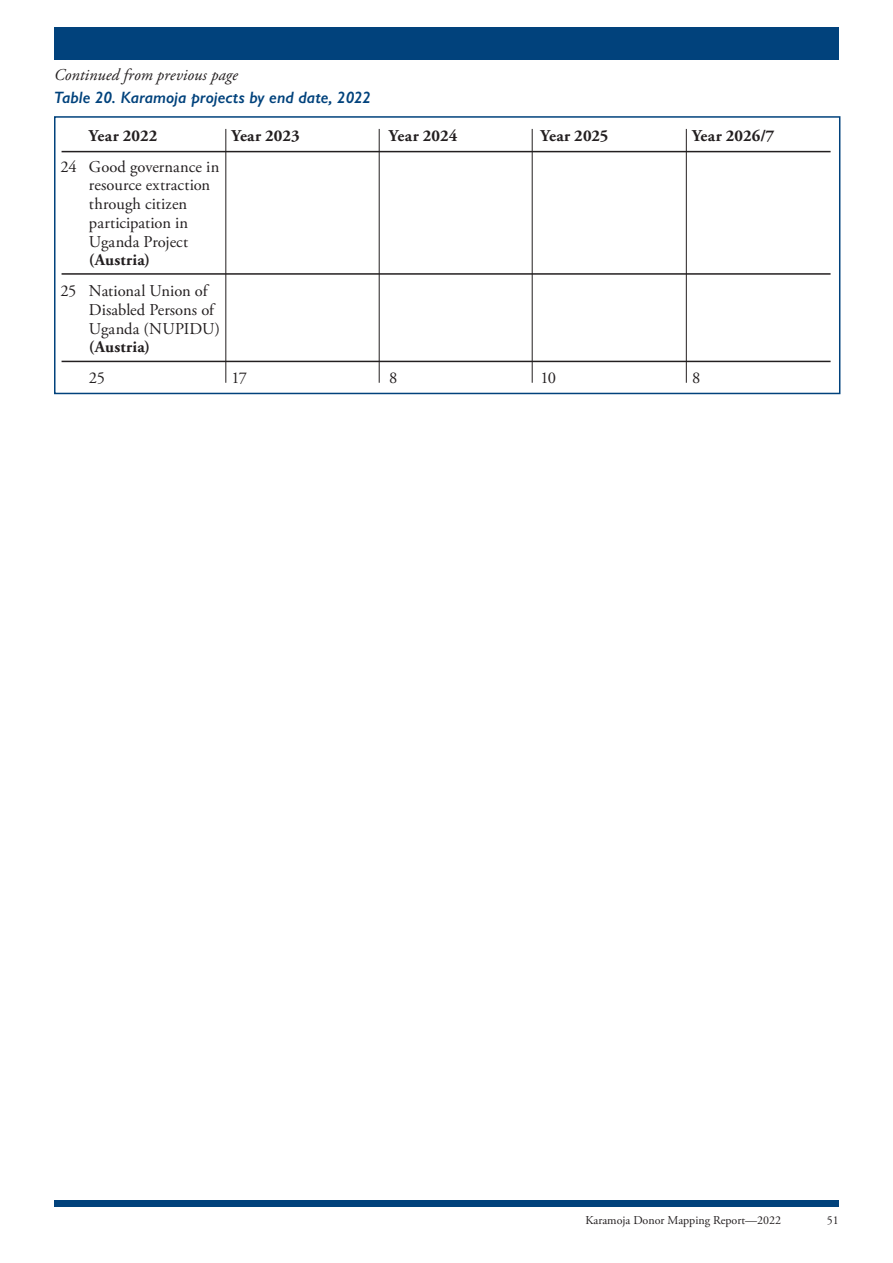
<style>
.page{position:relative;width:893px;height:1263px;background:#fff}
.page>*{position:absolute;margin:0;border:0;box-sizing:border-box;transform-origin:0 0}
.body_copy{font:16.5px "Adobe Garamond Pro";color:#231f20}
.body_copy-2{font:700 16.5px "Adobe Garamond Pro";letter-spacing:.005em;color:#231f20}
.subhead_2_italic{font:italic 600 16.5px "Gill Sans";color:#01427c}
.body_copy-3{font:italic 16.5px "Adobe Garamond Pro";letter-spacing:.005em;color:#231f20}
.t1{font:12px "Adobe Garamond Pro";color:#231f20}
</style>
<div class="page">
<div style="left:54px;top:1201px;width:785px;height:6px;background:#01427c"></div>
<div style="left:54px;top:27px;width:785px;height:32px;background:#01427c"></div>
<hr style="left:62px;top:151px;width:769px;height:1px;background:#231f20">
<hr style="left:62px;top:273px;width:769px;height:2px;background:#231f20">
<hr style="left:62px;top:361px;width:769px;height:1px;background:#231f20">
<hr style="left:225px;top:129px;width:1px;height:254px;background:#231f20">
<hr style="left:379px;top:129px;width:1px;height:254px;background:#231f20">
<hr style="left:532px;top:129px;width:1px;height:254px;background:#231f20">
<hr style="left:686px;top:129px;width:1px;height:254px;background:#231f20">
<div style="left:54px;top:116px;width:786px;height:278px;border:2px solid #01427c"></div>
<p class="body_copy-3" style="left:54px;top:65px;width:185px">Continued from previous page</p>
<p class="subhead_2_italic" style="left:54px;top:88px;width:319px">Table 20. Karamoja projects by end date, 2022</p>
<p class="body_copy-2" style="left:89px;top:126px;width:70px">Year 2022</p>
<p class="body_copy-2" style="left:231px;top:126px;width:70px">Year 2023</p>
<p class="body_copy-2" style="left:389px;top:126px;width:70px">Year 2024</p>
<p class="body_copy-2" style="left:540px;top:126px;width:69px">Year 2025</p>
<p class="body_copy-2" style="left:692px;top:126px;width:84px">Year 2026/7</p>
<p class="body_copy" style="left:60px;top:156px;width:160px">24 Good governance in</p>
<p class="body_copy" style="left:89px;top:175px;width:123px">resource extraction</p>
<p class="body_copy" style="left:89px;top:194px;width:100px">through citizen</p>
<p class="body_copy" style="left:89px;top:213px;width:101px">participation in</p>
<p class="body_copy" style="left:89px;top:231px;width:101px">Uganda Project</p>
<p class="body_copy-2" style="left:89px;top:250px;width:63px">(Austria)</p>
<p class="body_copy" style="left:60px;top:281px;width:149px">25 National Union of</p>
<p class="body_copy" style="left:89px;top:300px;width:126px">Disabled Persons of</p>
<p class="body_copy" style="left:89px;top:318px;width:133px">Uganda (NUPIDU)</p>
<p class="body_copy-2" style="left:89px;top:337px;width:63px">(Austria)</p>
<p class="body_copy" style="left:89px;top:368px;width:17px">25</p>
<p class="body_copy" style="left:231px;top:368px;width:17px">17</p>
<p class="body_copy" style="left:389px;top:368px;width:10px">8</p>
<p class="body_copy" style="left:540px;top:368px;width:17px">10</p>
<p class="body_copy" style="left:692px;top:368px;width:10px">8</p>
<p class="t1" style="left:585px;top:1213px;width:197px">Karamoja Donor Mapping Report—2022</p>
<p class="t1" style="left:827px;top:1213px;width:13px">51</p>
</div>
